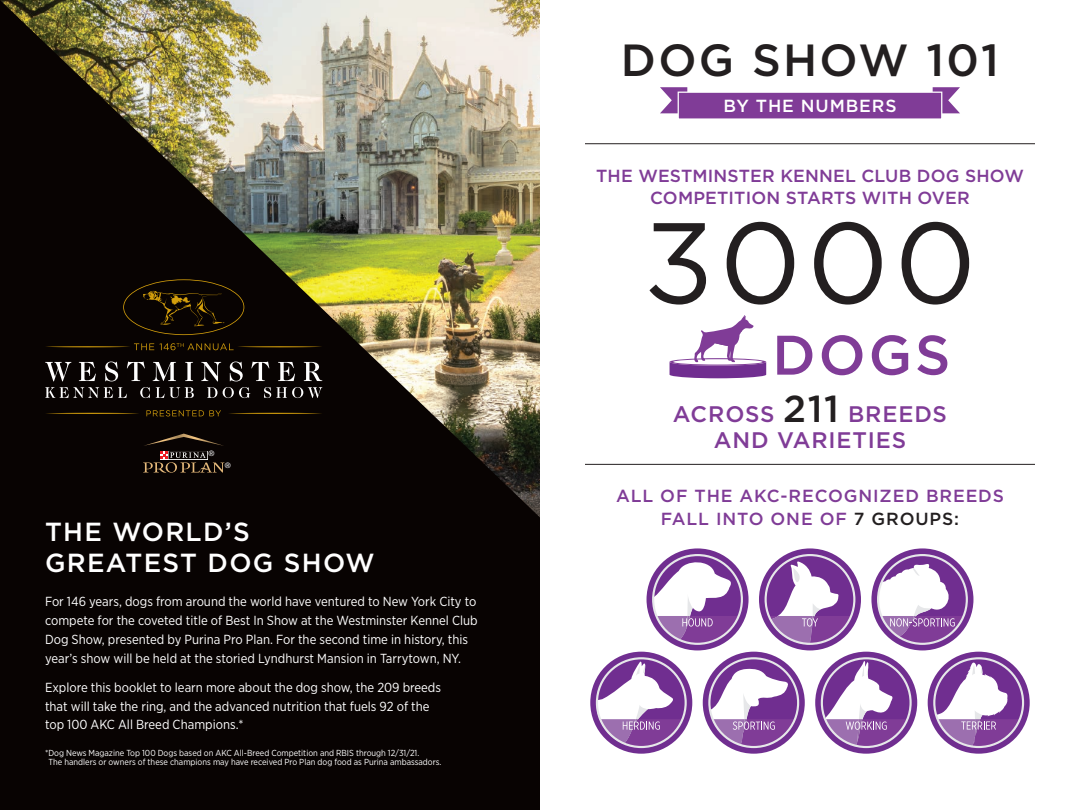
<style>
.page{position:relative;width:1080px;height:810px;background:#fff}
.page>*{position:absolute;margin:0;border:0;box-sizing:border-box;transform-origin:0 0}
.t1{font:114.38px "Gotham";color:#231f20}
.t2{font:500 55.62px "Gotham";color:#803c97}
.t3{font:500 45px "Gotham";letter-spacing:.05em;color:#231f20}
.t4{font:500 26.12px/31.2px "Gotham";letter-spacing:.05em;color:#fff}
.t5{font:500 22.5px/25.6px "Gotham";letter-spacing:.04em;color:#803c97;text-align:center}
.t6{font:500 17.5px/22.5px "Gotham";letter-spacing:.01em;color:#803c97;text-align:center}
.t7{font:500 17.5px/22.5px "Gotham";letter-spacing:.05em;color:#803c97;text-align:center}
.t8{font:500 17.5px "Gotham";letter-spacing:.05em;color:#fff}
.t9{font:13.12px/18.8px "Gotham Narrow";color:#fff}
.t10{font:8.75px/8.8px "Gotham Narrow";color:#fff}
.t11{font:7.5px "Helvetica Neue LT Std";color:#fff}
.s1{font-size:37.5px;color:#231f20}
.s2{color:#231f20}
</style>
<div class="page">
<div style="left:0;top:0;width:540px;height:810px;background:#080302"></div>
<div style="left:703px;top:652px;width:102px;height:102px;background:#702e90;border-radius:50%"></div>
<svg style="left:708px;top:657px;width:91px;height:91px"></svg>
<div style="left:871px;top:548px;width:102px;height:102px;background:#702e90;border-radius:50%"></div>
<svg style="left:877px;top:554px;width:91px;height:91px"></svg>
<div style="left:759px;top:548px;width:102px;height:102px;background:#702e90;border-radius:50%"></div>
<svg style="left:765px;top:554px;width:90px;height:91px"></svg>
<div style="left:928px;top:652px;width:102px;height:102px;background:#702e90;border-radius:50%"></div>
<svg style="left:933px;top:657px;width:91px;height:91px"></svg>
<div style="left:815px;top:652px;width:102px;height:102px;background:#702e90;border-radius:50%"></div>
<svg style="left:821px;top:657px;width:91px;height:91px"></svg>
<div style="left:590px;top:652px;width:102px;height:102px;background:#702e90;border-radius:50%"></div>
<svg style="left:596px;top:657px;width:91px;height:91px"></svg>
<div style="left:647px;top:548px;width:102px;height:102px;background:#702e90;border-radius:50%"></div>
<svg style="left:652px;top:554px;width:91px;height:91px"></svg>
<svg style="left:670px;top:315px;width:96px;height:63px"></svg>
<hr style="left:585px;top:464px;width:450px;height:1px;background:#231f20">
<hr style="left:585px;top:143px;width:450px;height:1px;background:#231f20">
<svg style="left:933px;top:87px;width:27px;height:26px"></svg>
<svg style="left:660px;top:87px;width:27px;height:26px"></svg>
<div style="left:678px;top:92px;width:264px;height:27px;background:#803c97"></div>
<div style="left:678px;top:92px;width:264px;height:28px;border:1px solid #fff"></div>
<img style="left:0;top:0;width:540px;height:517px">
<div style="left:169px;top:451px;width:38px;height:8px;background:#241f1e"></div>
<svg style="left:143px;top:452px;width:81px;height:21px"></svg>
<svg style="left:143px;top:434px;width:81px;height:12px"></svg>
<p class="t11" style="left:208px;top:449px;width:8px">®</p>
<p class="t11" style="left:225px;top:460px;width:8px">®</p>
<h3 class="t4" style="left:45px;top:516px;width:331px">THE WORLD’S<br>GREATEST DOG SHOW</h3>
<p class="t9" style="left:45px;top:592px;width:434px">For 146 years, dogs from around the world have ventured to New York City to compete for the coveted title of Best In Show at the Westminster Kennel Club Dog Show, presented by Purina Pro Plan. For the second time in history, this year’s show will be held at the storied Lyndhurst Mansion in Tarrytown, NY.</p>
<p class="t9" style="left:45px;top:677px;width:398px">Explore this booklet to learn more about the dog show, the 209 breeds that will take the ring, and the advanced nutrition that fuels 92 of the top 100 AKC All Breed Champions.*</p>
<p class="t10" style="left:49px;top:749px;width:394px;text-indent:-4px">*Dog News Magazine Top 100 Dogs based on AKC All-Breed Competition and RBIS through 12/31/21.<br>The handlers or owners of these champions may have received Pro Plan dog food as Purina ambassadors.</p>
<h3 class="t3" style="left:621px;top:31px;width:380px">DOG SHOW 101</h3>
<h3 class="t8" style="left:723px;top:94px;width:175px">BY THE NUMBERS</h3>
<h3 class="t6" style="left:596px;top:164px;width:429px">THE WESTMINSTER KENNEL CLUB DOG SHOW<br>COMPETITION STARTS WITH OVER</h3>
<h1 class="t1" style="left:644px;top:190px;width:334px">3000</h1>
<h2 class="t2" style="left:772px;top:319px;width:180px">DOGS</h2>
<h3 class="t5" style="left:673px;top:401px;width:276px">ACROSS <span class="s1">211</span> BREEDS<br>AND VARIETIES</h3>
<h3 class="t7" style="left:616px;top:485px;width:389px">ALL OF THE AKC-RECOGNIZED BREEDS<br>FALL INTO ONE OF <span class="s2">7 GROUPS:</span></h3>
</div>
